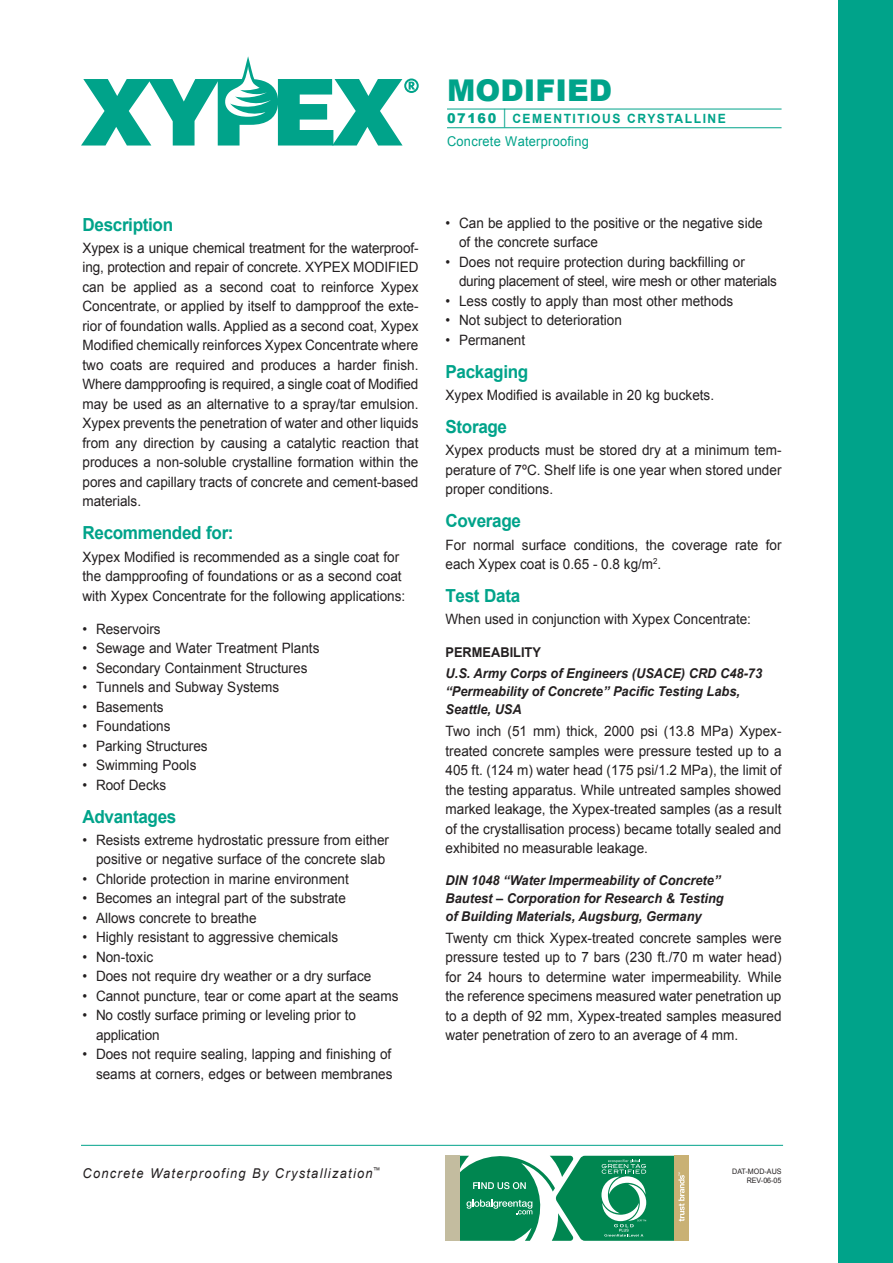
<style>
.page{position:relative;width:893px;height:1263px;background:#fff}
.page>*{position:absolute;margin:0;border:0;box-sizing:border-box;transform-origin:0 0}
.t1{font:900 30px "Arial";color:#00a38a}
._1_header{font:700 18px "Arial";letter-spacing:-.02em;color:#00a38a;scale:.95 1}
._3_body_text{font:14.25px/19.5px "Arial";color:#231f20;text-align:justify;scale:.95 1}
._5_bullet_text{font:14.25px/19.5px "Arial";color:#231f20;scale:.95 1}
._5_bullet_text-2{font:14.25px/19.5px "Arial";letter-spacing:-.02em;color:#231f20;scale:.95 1}
._4_bold_italics{font:italic 700 13.5px/18px "Arial";color:#231f20;scale:.95 1}
.t2{font:italic 13.5px "Arial";letter-spacing:.1em;color:#231f20;scale:.95 1}
.t3{font:13.5px "Arial";letter-spacing:.02em;color:#00a38a;scale:.95 1}
._2_subhead_bold{font:700 13.5px "Arial";color:#231f20;scale:.95 1}
.t4{font:700 12.75px "Arial";letter-spacing:.125em;color:#00a38a;scale:.95 1}
.t5{font:7.5px "Arial";color:#231f20;scale:.95 1}
.s1{font-weight:900;font-size:13.5px}
.s2{font-weight:400;font-size:19.8px}
</style>
<div class="page">
<div style="left:839px;top:0;width:54px;height:1263px;background:#00a38a"></div>
<hr style="left:447px;top:109px;width:335px;height:1px;background:#00a38a">
<hr style="left:447px;top:127px;width:335px;height:1px;background:#00a38a">
<hr style="left:81px;top:1145px;width:702px;height:1px;background:#00a38a">
<svg style="left:81px;top:56px;width:338px;height:90px"></svg>
<div style="left:446px;top:1156px;width:14px;height:85px;background:#c3bc9f"></div>
<div style="left:675px;top:1156px;width:14px;height:85px;background:#c9b174"></div>
<svg style="left:460px;top:1155px;width:224px;height:86px"></svg>
<p class="t1" style="left:447px;top:68px;width:166px">MODIFIED</p>
<p class="t4" style="left:447px;top:110px;width:295px"><span class="s1">07160</span> <span class="s2">|</span> CEMENTITIOUS CRYSTALLINE</p>
<p class="t3" style="left:447px;top:132px;width:151px">Concrete Waterproofing</p>
<p class="_1_header" style="left:82px;top:212px;width:97px">Description</p>
<p class="_3_body_text" style="left:82px;top:238px;width:355px">Xypex is a unique chemical treatment for the waterproof&shy;ing, protection and repair of concrete. XYPEX MODIFIED can be applied as a second coat to reinforce Xypex Concentrate, or applied by itself to dampproof the exte&shy;rior of foundation walls. Applied as a second coat, Xypex Modified chemically reinforces Xypex Concentrate where two coats are required and produces a harder finish.<br>Where dampproofing is required, a single coat of Modified may be used as an alternative to a spray/tar emulsion.<br>Xypex prevents the penetration of water and other liquids from any direction by causing a catalytic reaction that produces a non-soluble crystalline formation within the pores and capillary tracts of concrete and cement-based materials.</p>
<p class="_1_header" style="left:82px;top:520px;width:161px">Recommended for:</p>
<p class="_5_bullet_text" style="left:82px;top:547px;width:341px">Xypex Modified is recommended as a single coat for the dampproofing of foundations or as a second coat with Xypex Concentrate for the following applications:</p>
<p class="_5_bullet_text" style="left:82px;top:619px;width:84px">• Reservoirs</p>
<p class="_5_bullet_text" style="left:82px;top:638px;width:251px">• Sewage and Water Treatment Plants</p>
<p class="_5_bullet_text" style="left:82px;top:658px;width:238px">• Secondary Containment Structures</p>
<p class="_5_bullet_text" style="left:82px;top:677px;width:209px">• Tunnels and Subway Systems</p>
<p class="_5_bullet_text" style="left:82px;top:697px;width:87px">• Basements</p>
<p class="_5_bullet_text" style="left:82px;top:716px;width:94px">• Foundations</p>
<p class="_5_bullet_text" style="left:82px;top:736px;width:133px">• Parking Structures</p>
<p class="_5_bullet_text" style="left:82px;top:755px;width:121px">• Swimming Pools</p>
<p class="_5_bullet_text" style="left:82px;top:775px;width:90px">• Roof Decks</p>
<p class="_1_header" style="left:82px;top:803px;width:100px">Advantages</p>
<p class="_5_bullet_text" style="left:82px;top:830px;width:324px;text-align:right">• Resists extreme hydrostatic pressure from either positive or negative surface of the concrete slab</p>
<p class="_5_bullet_text" style="left:82px;top:869px;width:282px">• Chloride protection in marine environment</p>
<p class="_5_bullet_text" style="left:82px;top:888px;width:279px">• Becomes an integral part of the substrate</p>
<p class="_5_bullet_text" style="left:82px;top:908px;width:185px">• Allows concrete to breathe</p>
<p class="_5_bullet_text" style="left:82px;top:927px;width:271px">• Highly resistant to aggressive chemicals</p>
<p class="_5_bullet_text" style="left:82px;top:947px;width:76px">• Non-toxic</p>
<p class="_5_bullet_text" style="left:82px;top:966px;width:306px">• Does not require dry weather or a dry surface</p>
<p class="_5_bullet_text" style="left:82px;top:986px;width:334px">• Cannot puncture, tear or come apart at the seams</p>
<p class="_5_bullet_text" style="left:96px;top:1005px;width:275px;text-indent:-13px">• No costly surface priming or leveling prior to application</p>
<p class="_5_bullet_text" style="left:82px;top:1044px;width:328px;text-align:right">• Does not require sealing, lapping and finishing of seams at corners, edges or between membranes</p>
<p class="_5_bullet_text" style="left:459px;top:213px;width:321px;text-indent:-13px">• Can be applied to the positive or the negative side of the concrete surface</p>
<p class="_5_bullet_text-2" style="left:459px;top:252px;width:336px;text-indent:-13px">• Does not require protection during backfilling or during placement of steel, wire mesh or other materials</p>
<p class="_5_bullet_text" style="left:446px;top:291px;width:304px">• Less costly to apply than most other methods</p>
<p class="_5_bullet_text" style="left:446px;top:311px;width:187px">• Not subject to deterioration</p>
<p class="_5_bullet_text" style="left:446px;top:330px;width:85px">• Permanent</p>
<p class="_1_header" style="left:446px;top:359px;width:89px">Packaging</p>
<p class="_3_body_text" style="left:446px;top:385px;width:284px">Xypex Modified is available in 20 kg buckets.</p>
<p class="_1_header" style="left:446px;top:414px;width:66px">Storage</p>
<p class="_3_body_text" style="left:446px;top:440px;width:355px">Xypex products must be stored dry at a minimum tem&shy;perature of 7ºC. Shelf life is one year when stored under proper conditions.</p>
<p class="_1_header" style="left:446px;top:508px;width:81px">Coverage</p>
<p class="_3_body_text" style="left:446px;top:535px;width:355px">For normal surface conditions, the coverage rate for each Xypex coat is 0.65 - 0.8 kg/m<sup>2</sup>.</p>
<p class="_1_header" style="left:446px;top:583px;width:80px">Test Data</p>
<p class="_3_body_text" style="left:446px;top:609px;width:323px">When used in conjunction with Xypex Concentrate:</p>
<p class="_2_subhead_bold" style="left:446px;top:643px;width:102px">PERMEABILITY</p>
<p class="_4_bold_italics" style="left:446px;top:665px;width:335px">U.S. Army Corps of Engineers (USACE) CRD C48-73 “Permeability of Concrete” Pacific Testing Labs,<br>Seattle, USA</p>
<p class="_3_body_text" style="left:446px;top:721px;width:355px">Two inch (51 mm) thick, 2000 psi (13.8 MPa) Xypex&shy;treated concrete samples were pressure tested up to a 405 ft. (124 m) water head (175 psi/1.2 MPa), the limit of the testing apparatus. While untreated samples showed marked leakage, the Xypex-treated samples (as a result of the crystallisation process) became totally sealed and exhibited no measurable leakage.</p>
<p class="_4_bold_italics" style="left:446px;top:871px;width:294px">DIN 1048 “Water Impermeability of Concrete”<br>Bautest – Corporation for Research &amp; Testing of Building Materials, Augsburg, Germany</p>
<p class="_3_body_text" style="left:446px;top:928px;width:355px">Twenty cm thick Xypex-treated concrete samples were pressure tested up to 7 bars (230 ft./70 m water head) for 24 hours to determine water impermeability. While the reference specimens measured water penetration up to a depth of 92 mm, Xypex-treated samples measured water penetration of zero to an average of 4 mm.</p>
<p class="t2" style="left:82px;top:1164px;width:315px">Concrete Waterproofing By Crystallization<sup>™</sup></p>
<p class="t5" style="left:732px;top:1166px;width:53px">DAT-MOD-AUS</p>
<p class="t5" style="left:747px;top:1175px;width:38px">REV-06-05</p>
</div>
